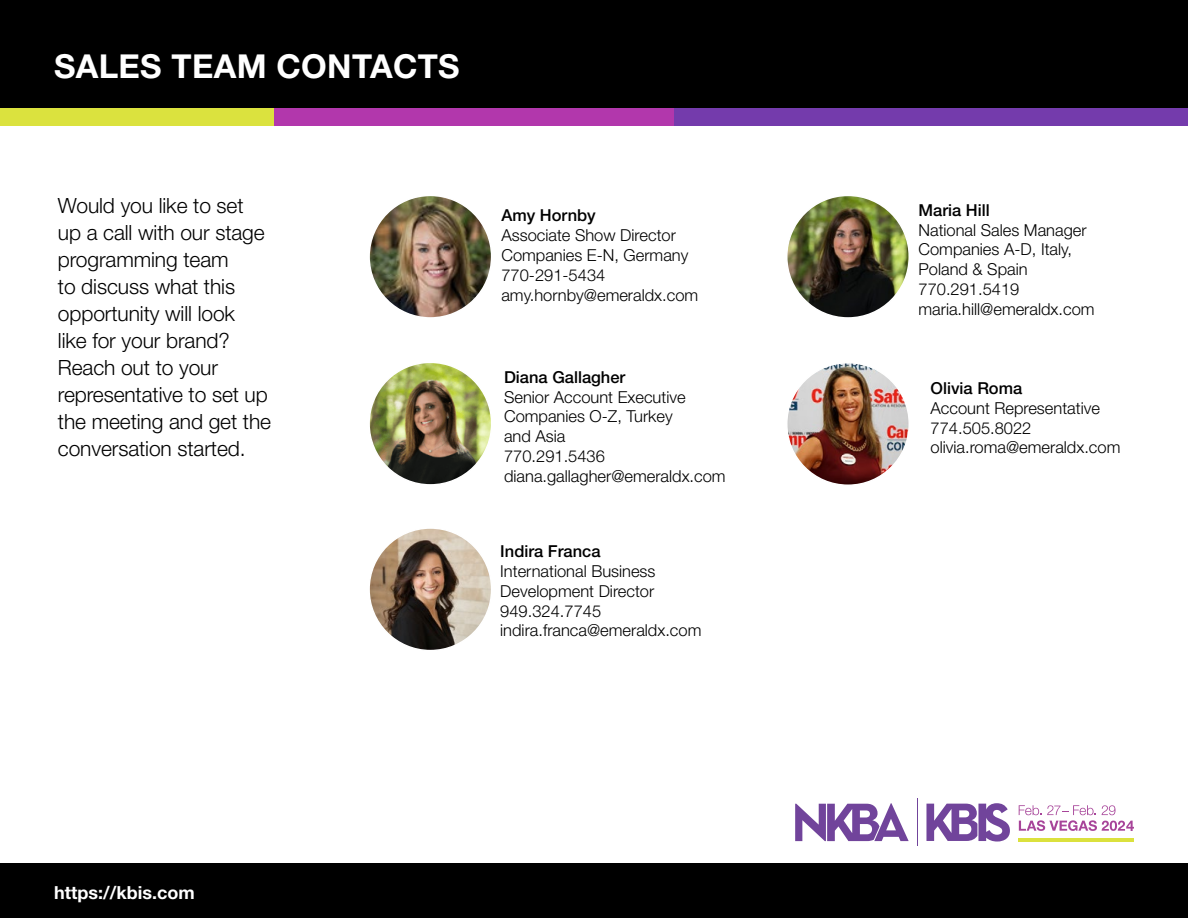
<style>
.page{position:relative;width:1188px;height:918px;background:#fff}
.page>*{position:absolute;margin:0;border:0;box-sizing:border-box;transform-origin:0 0}
.t1{font:700 33px "Helvetica Neue LT Std";letter-spacing:.01em;color:#fff}
.t2{font:300 21px/27px "Helvetica Neue LT Std";letter-spacing:-.005em;color:#000}
.t3{font:700 18px "Helvetica Neue LT Std";color:#fff}
.t4{font:300 16.5px/19.8px "Helvetica Neue LT Std";color:#000}
.t5{font:500 16.5px "Helvetica Neue LT Std";color:#000}
</style>
<div class="page">
<div style="left:0;top:863px;width:1188px;height:55px;background:#000"></div>
<img style="left:369px;top:195px;width:123px;height:123px;border-radius:61px">
<div style="left:368px;top:195px;width:124px;height:124px;border:2px solid #fff;border-radius:50%"></div>
<img style="left:369px;top:362px;width:123px;height:123px;border-radius:61px">
<div style="left:368px;top:362px;width:124px;height:124px;border:2px solid #fff;border-radius:50%"></div>
<img style="left:787px;top:195px;width:122px;height:123px;border-radius:61px">
<div style="left:786px;top:195px;width:124px;height:124px;border:2px solid #fff;border-radius:50%"></div>
<img style="left:787px;top:363px;width:122px;height:122px;border-radius:61px">
<div style="left:786px;top:362px;width:124px;height:124px;border:2px solid #fff;border-radius:50%"></div>
<img style="left:369px;top:528px;width:123px;height:123px;border-radius:61px">
<div style="left:368px;top:527px;width:124px;height:124px;border:2px solid #fff;border-radius:50%"></div>
<hr style="left:917px;top:798px;width:1px;height:48px;background:#71449b">
<svg style="left:795px;top:803px;width:114px;height:38px"></svg>
<svg style="left:926px;top:803px;width:84px;height:39px"></svg>
<hr style="left:1019px;top:838px;width:115px;height:3px;background:#dbe13d">
<svg style="left:1019px;top:805px;width:115px;height:26px"></svg>
<div style="left:0;top:0;width:1188px;height:108px;background:#000"></div>
<div style="left:0;top:108px;width:275px;height:18px;background:#dbe23e"></div>
<div style="left:275px;top:108px;width:400px;height:18px;background:#b237ac"></div>
<div style="left:675px;top:108px;width:513px;height:18px;background:#743bac"></div>
<h1 class="t1" style="left:54px;top:45px;width:407px">SALES TEAM CONTACTS</h1>
<p class="t2" style="left:58px;top:192px;width:215px">Would you like to set up a call with our stage programming team<br>to discuss what this opportunity will look<br>like for your brand?<br>Reach out to your representative to set up the meeting and get the conversation started.</p>
<p class="t5" style="left:501px;top:206px;width:96px">Amy Hornby</p>
<p class="t4" style="left:501px;top:225px;width:198px">Associate Show Director<br>Companies E-N, Germany<br>770-291-5434 amy.hornby@emeraldx.com</p>
<p class="t5" style="left:504px;top:367px;width:123px">Diana Gallagher</p>
<p class="t4" style="left:504px;top:386px;width:223px">Senior Account Executive<br>Companies O-Z, Turkey<br>and Asia<br>770.291.5436 diana.gallagher@emeraldx.com</p>
<p class="t3" style="left:54px;top:881px;width:142px">https://kbis.com</p>
<p class="t5" style="left:500px;top:542px;width:102px">Indira Franca</p>
<p class="t4" style="left:500px;top:561px;width:203px">International Business<br>Development Director<br>949.324.7745 indira.franca@emeraldx.com</p>
<p class="t5" style="left:919px;top:200px;width:73px">Maria Hill</p>
<p class="t4" style="left:919px;top:220px;width:178px">National Sales Manager<br>Companies A-D, Italy,<br>Poland &amp; Spain<br>770.291.5419 maria.hill@emeraldx.com</p>
<p class="t5" style="left:931px;top:378px;width:93px">Olivia Roma</p>
<p class="t4" style="left:931px;top:398px;width:191px">Account Representative<br>774.505.8022 olivia.roma@emeraldx.com</p>
</div>
